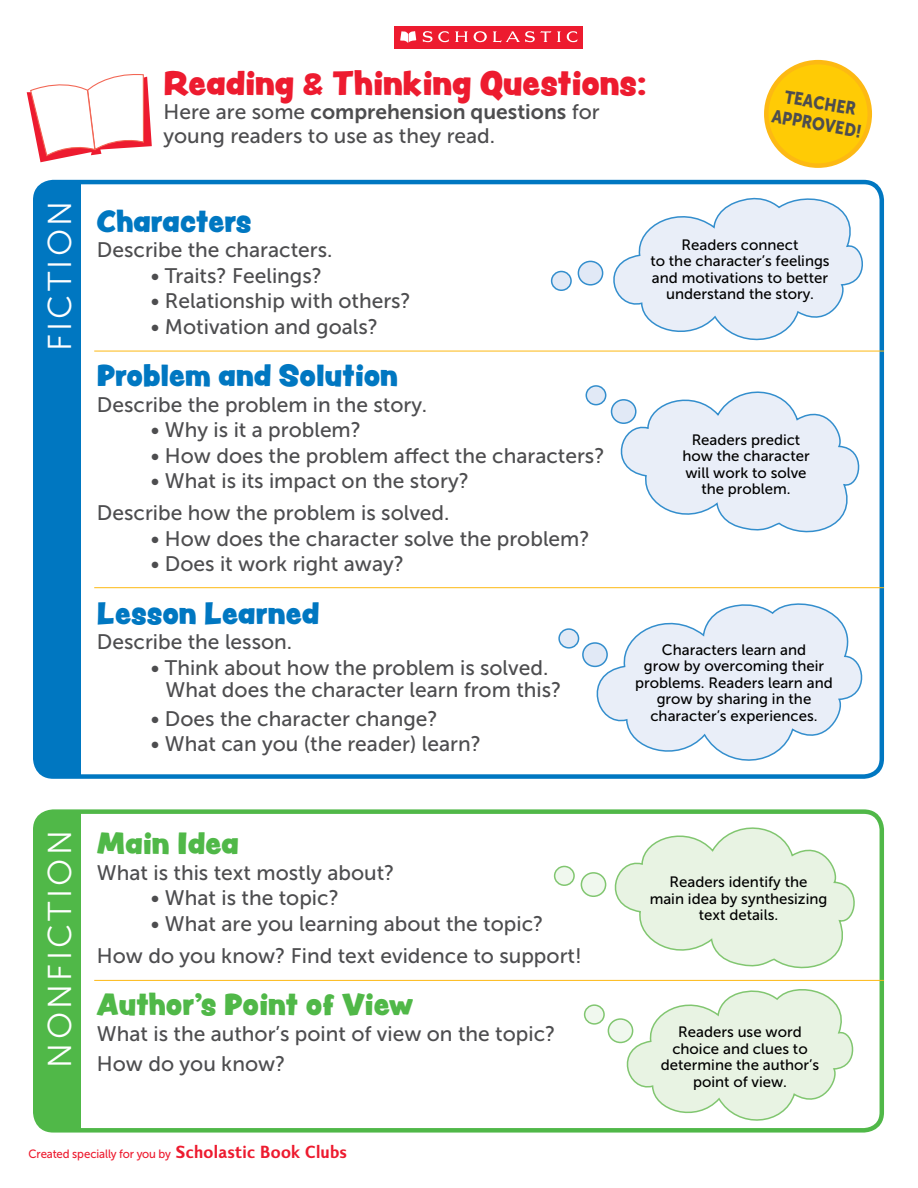
<style>
.page{position:relative;width:918px;height:1188px;background:#fff}
.page>*{position:absolute;margin:0;border:0;box-sizing:border-box;transform-origin:0 0}
.t1{font:33px "Museo Sans 300";letter-spacing:.1em;color:#fff}
.t2{font:30px "Peachy Keen JF";color:#ed1b2f}
.t3{font:27px "Peachy Keen JF";color:#0077c1}
.t4{font:27px "Peachy Keen JF";color:#50b848}
.t5{font:21px/32.2px "Museo Sans 500";color:#4d4d4f}
.t6{font:21px "Museo Sans 700";color:#4d4d4f}
.t7{font:18px/21px "Museo Sans 900";color:#4d4d4f;text-align:center;scale:.87 1}
.t8{font:15px/16.5px "Museo Sans 500";color:#000;text-align:center}
.t9{font:12px "Museo Sans 500";letter-spacing:-.01em;color:#ed1b2f;scale:.95 1}
.s1{font-family:"Grilled Cheese BTN"}
.s2{font-family:"Museo Sans 500"}
.s3{font-family:"Sky Sans";font-weight:600;font-size:18px}
</style>
<div class="page">
<div style="left:35px;top:182px;width:46px;height:595px;background:#0077c1"></div>
<div style="left:33px;top:180px;width:851px;height:599px;border:4px solid #0077c1;border-radius:18px"></div>
<div style="left:35px;top:812px;width:46px;height:318px;background:#50b848"></div>
<div style="left:33px;top:809px;width:851px;height:324px;border:4px solid #50b848;border-radius:18px"></div>
<svg style="left:26px;top:74px;width:126px;height:89px"></svg>
<div style="left:766px;top:62px;width:104px;height:104px;background:#ffcb05;border-radius:50%"></div>
<div style="left:764px;top:60px;width:108px;height:108px;border:4px solid #fdb913;border-radius:50%"></div>
<div style="left:394px;top:26px;width:189px;height:23px;background:#ed1b2f"></div>
<svg style="left:400px;top:31px;width:16px;height:12px"></svg>
<svg style="left:423px;top:31px;width:26px;height:11px"></svg>
<svg style="left:455px;top:31px;width:13px;height:11px"></svg>
<svg style="left:557px;top:31px;width:21px;height:11px"></svg>
<svg style="left:474px;top:31px;width:13px;height:11px"></svg>
<svg style="left:493px;top:31px;width:58px;height:11px"></svg>
<svg style="left:606px;top:391px;width:254px;height:142px"></svg>
<div style="left:612px;top:400px;width:24px;height:23px;background:#e1e9f6;border-radius:50%"></div>
<div style="left:611px;top:399px;width:26px;height:25px;border:2px solid #338ecd;border-radius:50%"></div>
<div style="left:586px;top:386px;width:20px;height:19px;background:#e1e9f6;border-radius:50%"></div>
<div style="left:586px;top:385px;width:20px;height:20px;border:2px solid #338ecd;border-radius:50%"></div>
<svg style="left:582px;top:603px;width:281px;height:158px"></svg>
<div style="left:583px;top:643px;width:24px;height:23px;background:#e1e9f6;border-radius:50%"></div>
<div style="left:582px;top:642px;width:26px;height:25px;border:2px solid #338ecd;border-radius:50%"></div>
<div style="left:559px;top:629px;width:20px;height:19px;background:#e1e9f6;border-radius:50%"></div>
<div style="left:558px;top:628px;width:21px;height:21px;border:2px solid #338ecd;border-radius:50%"></div>
<div style="left:581px;top:873px;width:25px;height:23px;background:#f0f8ee;border-radius:50%"></div>
<div style="left:581px;top:872px;width:25px;height:25px;border:2px solid #81c670;border-radius:50%"></div>
<div style="left:555px;top:866px;width:19px;height:19px;background:#f0f8ee;border-radius:50%"></div>
<div style="left:554px;top:866px;width:21px;height:20px;border:2px solid #81c670;border-radius:50%"></div>
<svg style="left:600px;top:827px;width:263px;height:303px"></svg>
<div style="left:608px;top:1019px;width:25px;height:23px;background:#f0f8ee;border-radius:50%"></div>
<div style="left:608px;top:1018px;width:25px;height:25px;border:2px solid #81c670;border-radius:50%"></div>
<div style="left:585px;top:1005px;width:19px;height:19px;background:#f0f8ee;border-radius:50%"></div>
<div style="left:584px;top:1004px;width:21px;height:21px;border:2px solid #81c670;border-radius:50%"></div>
<svg style="left:598px;top:197px;width:265px;height:144px"></svg>
<div style="left:578px;top:261px;width:25px;height:24px;background:#e1e9f6;border-radius:50%"></div>
<div style="left:578px;top:261px;width:25px;height:25px;border:2px solid #338ecd;border-radius:50%"></div>
<div style="left:552px;top:271px;width:19px;height:19px;background:#e1e9f6;border-radius:50%"></div>
<div style="left:551px;top:271px;width:21px;height:20px;border:2px solid #338ecd;border-radius:50%"></div>
<hr style="left:94px;top:351px;width:790px;height:1px;background:#fdb913">
<hr style="left:94px;top:587px;width:790px;height:1px;background:#fdb913">
<hr style="left:94px;top:980px;width:790px;height:1px;background:#fdb913">
<h1 class="t1" style="left:42px;top:351px;width:152px;rotate:-90deg">FICTION</h1>
<h2 class="t2" style="left:164px;top:60px;width:485px">Reading <span class="s1">&amp;</span> Thinking Questions:</h2>
<p class="t6" style="left:164px;top:100px;width:438px"><span class="s2">Here are some</span> comprehension questions <span class="s2">for</span></p>
<p class="t5" style="left:164px;top:120px;width:333px">young readers to use as they read.</p>
<p class="t7" style="left:778px;top:85px;width:106px;rotate:10deg">TEACHER<br>APPROVED!</p>
<p class="t3" style="left:97px;top:200px;width:156px">Characters</p>
<p class="t5" style="left:97px;top:234px;width:237px">Describe the characters.</p>
<p class="t5" style="left:151px;top:259px;width:173px">• Traits? Feelings?</p>
<p class="t5" style="left:151px;top:285px;width:261px">• Relationship with others?</p>
<p class="t5" style="left:151px;top:310px;width:229px">• Motivation and goals?</p>
<p class="t3" style="left:97px;top:355px;width:303px">Problem and Solution</p>
<p class="t5" style="left:97px;top:388px;width:332px">Describe the problem in the story.</p>
<p class="t5" style="left:151px;top:414px;width:212px">• Why is it a problem?</p>
<p class="t5" style="left:151px;top:439px;width:455px">• How does the problem affect the characters?</p>
<p class="t5" style="left:97px;top:465px;width:374px;text-indent:54px">• What is its impact on the story?<br>Describe how the problem is solved.</p>
<p class="t5" style="left:151px;top:523px;width:440px">• How does the character solve the problem?</p>
<p class="t5" style="left:151px;top:548px;width:255px">• Does it work right away?</p>
<p class="t3" style="left:97px;top:593px;width:224px">Lesson Learned</p>
<p class="t5" style="left:97px;top:626px;width:197px">Describe the lesson.</p>
<p class="t5" style="left:165px;top:656px;width:397px;line-height:22.5px;text-indent:-15px">• Think about how the problem is solved.<br>What does the character learn from this?</p>
<p class="t5" style="left:151px;top:703px;width:288px">• Does the character change?</p>
<p class="t5" style="left:151px;top:728px;width:332px">• What can you (the reader) learn?</p>
<p class="t8" style="left:650px;top:236px;width:181px">Readers connect<br>to the character’s feelings and motivations to better understand the story.</p>
<p class="t8" style="left:682px;top:431px;width:129px">Readers predict how the character will work to solve the problem.</p>
<p class="t8" style="left:635px;top:641px;width:199px">Characters learn and<br>grow by overcoming their problems. Readers learn and grow by sharing in the character’s experiences.</p>
<h1 class="t1" style="left:42px;top:1068px;width:239px;rotate:-90deg">NONFICTION</h1>
<p class="t4" style="left:97px;top:823px;width:143px">Main Idea</p>
<p class="t5" style="left:97px;top:856px;width:299px">What is this text mostly about?</p>
<p class="t5" style="left:151px;top:882px;width:190px">• What is the topic?</p>
<p class="t5" style="left:97px;top:907px;width:486px;text-indent:54px">• What are you learning about the topic?<br>How do you know? Find text evidence to support!</p>
<p class="t4" style="left:97px;top:984px;width:318px">Author’s Point of View</p>
<p class="t5" style="left:97px;top:1019px;width:460px;line-height:30px">What is the author’s point of view on the topic?<br>How do you know?</p>
<p class="t8" style="left:650px;top:874px;width:179px">Readers identify the<br>main idea by synthesizing text details.</p>
<p class="t8" style="left:661px;top:1024px;width:160px">Readers use word choice and clues to determine the author’s point of view.</p>
<p class="t9" style="left:28px;top:1147px;width:336px">Created specially for you by <span class="s3">Scholastic Book Clubs</span></p>
</div>
